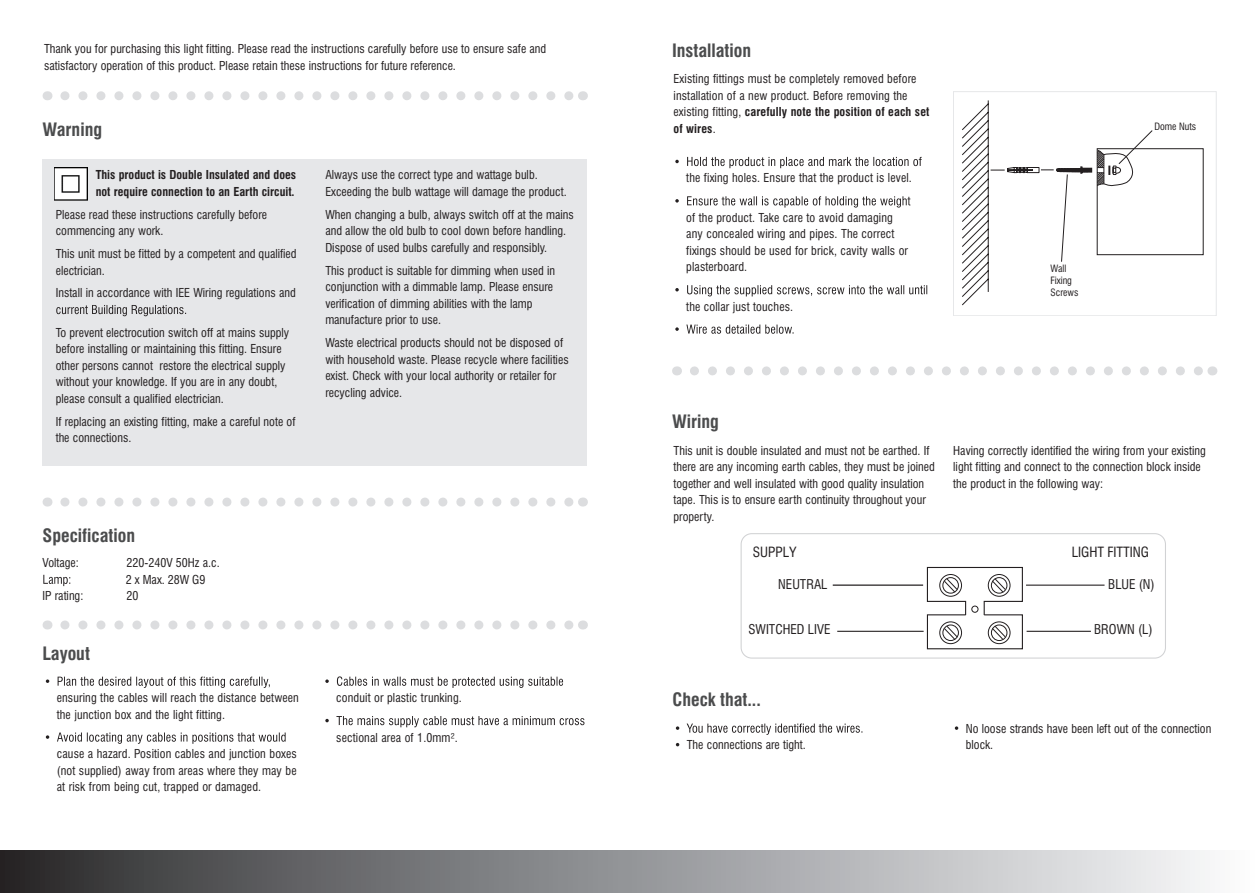
<style>
.page{position:relative;width:1259px;height:893px;background:#fff}
.page>*{position:absolute;margin:0;border:0;box-sizing:border-box;transform-origin:0 0}
.t1{font:700 condensed 18px "Swiss 721 BT";color:#4b4c4d}
.t2{font:condensed 13.8px "Swiss 721 BT";color:#231f20}
.t3{font:condensed 13.2px "Swiss 721 BT";color:#231f20}
.t4{font:condensed 12px/16.5px "Swiss 721 BT";color:#231f20}
.t5{font:700 condensed 12px/16.5px "Swiss 721 BT";color:#231f20}
.t6{font:condensed 9.9px/11.9px "Swiss 721 BT";color:#231f20}
.s1{font-weight:700}
</style>
<div class="page">
<svg style="left:43px;top:575px;width:27px;height:11px"></svg>
<svg style="left:65px;top:91px;width:508px;height:9px"></svg>
<svg style="left:65px;top:620px;width:508px;height:9px"></svg>
<svg style="left:65px;top:497px;width:508px;height:9px"></svg>
<svg style="left:694px;top:366px;width:509px;height:9px"></svg>
<svg style="left:46px;top:677px;width:224px;height:11px"></svg>
<svg style="left:46px;top:732px;width:240px;height:12px"></svg>
<svg style="left:325px;top:676px;width:238px;height:12px"></svg>
<svg style="left:325px;top:716px;width:259px;height:11px"></svg>
<div style="left:43px;top:159px;width:544px;height:307px;background:#e6e7e9"></div>
<svg style="left:56px;top:305px;width:130px;height:11px"></svg>
<img style="left:54px;top:167px;width:33px;height:33px">
<svg style="left:675px;top:157px;width:246px;height:11px"></svg>
<svg style="left:675px;top:196px;width:235px;height:12px"></svg>
<svg style="left:675px;top:285px;width:252px;height:11px"></svg>
<svg style="left:675px;top:325px;width:118px;height:9px"></svg>
<div style="left:953px;top:91px;width:263px;height:225px;border:1px solid #e6e7e9"></div>
<svg style="left:962px;top:100px;width:241px;height:206px"></svg>
<svg style="left:676px;top:726px;width:3px;height:4px"></svg>
<svg style="left:686px;top:723px;width:176px;height:12px"></svg>
<svg style="left:955px;top:726px;width:3px;height:4px"></svg>
<div style="left:0;top:850px;width:1259px;height:43px;background:linear-gradient(to right,#2c2c2f,#fcfeff)"></div>
<svg style="left:926px;top:566px;width:97px;height:84px"></svg>
<hr style="left:832px;top:584px;width:91px;height:2px;background:#231f20">
<hr style="left:837px;top:631px;width:86px;height:1px;background:#231f20">
<hr style="left:1026px;top:631px;width:65px;height:1px;background:#231f20">
<hr style="left:1026px;top:585px;width:78px;height:1px;background:#231f20">
<div style="left:740px;top:533px;width:426px;height:126px;border:1px solid #d1d2d4;border-radius:11px"></div>
<p class="t4" style="left:44px;top:41px;width:504px">Thank you for purchasing this light fitting. Please read the instructions carefully before use to ensure safe and satisfactory operation of this product. Please retain these instructions for future reference.</p>
<h1 class="t1" style="left:43px;top:118px;width:61px">Warning</h1>
<p class="t5" style="left:96px;top:167px;width:202px">This product is Double Insulated and does not require connection to an Earth circuit.</p>
<p class="t4" style="left:56px;top:206px;width:213px">Please read these instructions carefully before commencing any work.</p>
<p class="t4" style="left:56px;top:245px;width:242px">This unit must be fitted by a competent and qualified electrician.</p>
<p class="t4" style="left:56px;top:285px;width:241px">Install in accordance with IEE Wiring regulations and</p>
<p class="t4" style="left:56px;top:324px;width:235px">To prevent electrocution switch off at mains supply before installing or maintaining this fitting. Ensure other persons cannot restore the electrical supply without your knowledge. If you are in any doubt, please consult a qualified electrician.</p>
<p class="t4" style="left:56px;top:413px;width:241px">If replacing an existing fitting, make a careful note of the connections.</p>
<p class="t4" style="left:325px;top:167px;width:243px">Always use the correct type and wattage bulb.<br>Exceeding the bulb wattage will damage the product.</p>
<p class="t4" style="left:325px;top:206px;width:250px">When changing a bulb, always switch off at the mains and allow the old bulb to cool down before handling.<br>Dispose of used bulbs carefully and responsibly.</p>
<p class="t4" style="left:325px;top:262px;width:231px">This product is suitable for dimming when used in conjunction with a dimmable lamp. Please ensure verification of dimming abilities with the lamp manufacture prior to use.</p>
<p class="t4" style="left:325px;top:334px;width:245px">Waste electrical products should not be disposed of with household waste. Please recycle where facilities exist. Check with your local authority or retailer for recycling advice.</p>
<h1 class="t1" style="left:43px;top:525px;width:94px">Specification</h1>
<p class="t4" style="left:43px;top:555px;width:38px">Voltage:</p>
<p class="t4" style="left:126px;top:555px;width:95px">220-240V 50Hz a.c.<br>2 x Max. 28W G9</p>
<p class="t4" style="left:43px;top:588px;width:42px">IP rating:</p>
<p class="t4" style="left:127px;top:588px;width:13px">20</p>
<h1 class="t1" style="left:43px;top:643px;width:49px">Layout</h1>
<p class="t4" style="left:57px;top:689px;width:244px">ensuring the cables will reach the distance between the junction box and the light fitting.</p>
<p class="t4" style="left:57px;top:745px;width:242px;text-align:justify">cause a hazard. Position cables and junction boxes (not supplied) away from areas where they may be at risk from being cut, trapped or damaged.</p>
<p class="t4" style="left:336px;top:689px;width:127px">conduit or plastic trunking.</p>
<p class="t4" style="left:336px;top:729px;width:123px">sectional area of 1.0mm².</p>
<h1 class="t1" style="left:672px;top:40px;width:81px">Installation</h1>
<p class="t4" style="left:673px;top:71px;width:257px">Existing fittings must be completely removed before installation of a new product. Before removing the existing fitting, <span class="s1">carefully note the position of each set of wires</span>.</p>
<p class="t4" style="left:686px;top:170px;width:227px">the fixing holes. Ensure that the product is level.</p>
<p class="t4" style="left:686px;top:209px;width:223px">of the product. Take care to avoid damaging any concealed wiring and pipes. The correct fixings should be used for brick, cavity walls or plasterboard.</p>
<p class="t4" style="left:686px;top:298px;width:108px">the collar just touches.</p>
<h1 class="t1" style="left:672px;top:410px;width:49px">Wiring</h1>
<p class="t6" style="left:1050px;top:263px;width:29px">Wall<br>Fixing<br>Screws</p>
<p class="t6" style="left:1154px;top:120px;width:43px">Dome Nuts</p>
<p class="t4" style="left:673px;top:442px;width:263px">This unit is double insulated and must not be earthed. If there are any incoming earth cables, they must be joined together and well insulated with good quality insulation tape. This is to ensure earth continuity throughout your property.</p>
<p class="t4" style="left:953px;top:442px;width:254px">Having correctly identified the wiring from your existing light fitting and connect to the connection block inside the product in the following way:</p>
<p class="t2" style="left:753px;top:544px;width:45px">SUPPLY</p>
<p class="t2" style="left:1071px;top:544px;width:79px">LIGHT FITTING</p>
<p class="t3" style="left:778px;top:576px;width:51px">NEUTRAL</p>
<p class="t3" style="left:748px;top:621px;width:83px">SWITCHED LIVE</p>
<h1 class="t1" style="left:672px;top:688px;width:90px">Check that...</h1>
<p class="t4" style="left:687px;top:736px;width:120px">The connections are tight.</p>
<p class="t3" style="left:1108px;top:576px;width:48px">BLUE (N)</p>
<p class="t3" style="left:1094px;top:621px;width:60px">BROWN (L)</p>
<p class="t4" style="left:965px;top:720px;width:247px">No loose strands have been left out of the connection block.</p>
</div>
